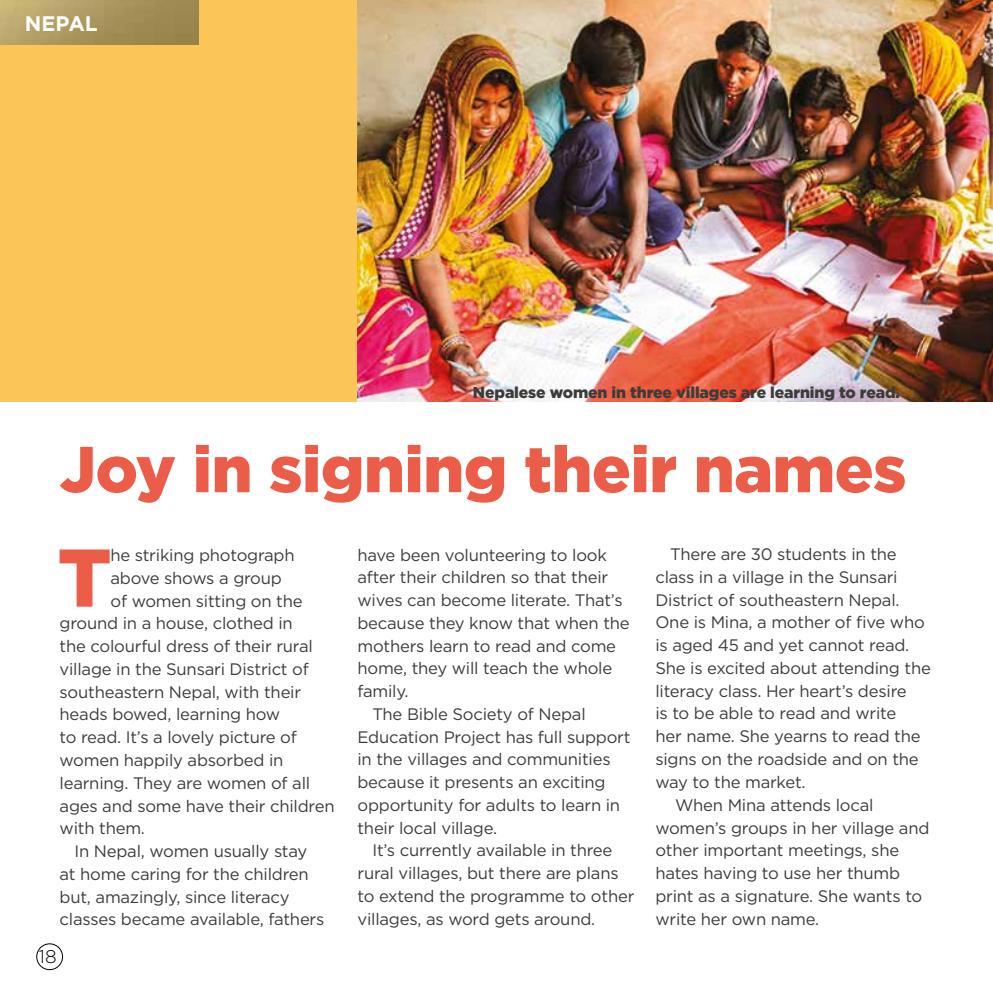
<style>
.page{position:relative;width:993px;height:993px;background:#fff}
.page>*{position:absolute;margin:0;border:0;box-sizing:border-box;transform-origin:0 0}
.t1{font:900 81.55px "Gotham";color:#eb5d48}
.t2{font:900 64.75px "Gotham";letter-spacing:-.01em;color:#eb5d48}
.t3{font:700 21px "Gotham";letter-spacing:-.005em;color:#fff}
.t4{font:300 18.38px "Gotham";color:#000}
.t5{font:16.62px "Gotham";letter-spacing:-.015em;color:#3c3c3b}
.t6{font:900 15.75px "Gotham";letter-spacing:-.01em;color:#3c3c3b}
</style>
<div class="page">
<div style="left:0;top:0;width:496px;height:401px;background:#fcc557"></div>
<div style="left:36px;top:943px;width:27px;height:26px;border:1px solid #000;border-radius:50%"></div>
<img style="left:357px;top:0;width:635px;height:401px">
<img style="left:0;top:0;width:198px;height:45px">
<p class="t3" style="left:25px;top:9px;width:74px">NEPAL</p>
<p class="t6" style="left:473px;top:381px;width:428px">Nepalese women in three villages are learning to read.</p>
<h2 class="t2" style="left:60px;top:424px;width:848px">Joy in signing their names</h2>
<h1 class="t1" style="left:58px;top:521px;width:55px">T</h1>
<p class="t5" style="left:110px;top:544px;width:186px">he striking photograph</p>
<p class="t5" style="left:110px;top:567px;width:173px">above shows a group</p>
<p class="t5" style="left:110px;top:590px;width:194px">of women sitting on the</p>
<p class="t5" style="left:60px;top:612px;width:235px">ground in a house, clothed in</p>
<p class="t5" style="left:60px;top:635px;width:255px">the colourful dress of their rural</p>
<p class="t5" style="left:60px;top:658px;width:251px">village in the Sunsari District of</p>
<p class="t5" style="left:60px;top:681px;width:243px">southeastern Nepal, with their</p>
<p class="t5" style="left:60px;top:703px;width:222px">heads bowed, learning how</p>
<p class="t5" style="left:60px;top:726px;width:239px">to read. It’s a lovely picture of</p>
<p class="t5" style="left:60px;top:749px;width:225px">women happily absorbed in</p>
<p class="t5" style="left:60px;top:772px;width:252px">learning. They are women of all</p>
<p class="t5" style="left:60px;top:794px;width:276px">ages and some have their children</p>
<p class="t5" style="left:60px;top:817px;width:87px">with them.</p>
<p class="t5" style="left:74px;top:840px;width:234px">In Nepal, women usually stay</p>
<p class="t5" style="left:60px;top:863px;width:250px">at home caring for the children</p>
<p class="t5" style="left:60px;top:885px;width:231px">but, amazingly, since literacy</p>
<p class="t5" style="left:60px;top:908px;width:266px">classes became available, fathers</p>
<p class="t4" style="left:39px;top:944px;width:19px">18</p>
<p class="t5" style="left:357px;top:544px;width:251px">have been volunteering to look</p>
<p class="t5" style="left:357px;top:566px;width:252px">after their children so that their</p>
<p class="t5" style="left:357px;top:589px;width:266px">wives can become literate. That’s</p>
<p class="t5" style="left:357px;top:612px;width:274px">because they know that when the</p>
<p class="t5" style="left:357px;top:634px;width:260px">mothers learn to read and come</p>
<p class="t5" style="left:357px;top:657px;width:256px">home, they will teach the whole</p>
<p class="t5" style="left:357px;top:680px;width:53px">family.</p>
<p class="t5" style="left:372px;top:703px;width:215px">The Bible Society of Nepal</p>
<p class="t5" style="left:357px;top:725px;width:274px">Education Project has full support</p>
<p class="t5" style="left:357px;top:748px;width:255px">in the villages and communities</p>
<p class="t5" style="left:357px;top:771px;width:249px">because it presents an exciting</p>
<p class="t5" style="left:357px;top:794px;width:264px">opportunity for adults to learn in</p>
<p class="t5" style="left:357px;top:816px;width:141px">their local village.</p>
<p class="t5" style="left:372px;top:839px;width:241px">It’s currently available in three</p>
<p class="t5" style="left:357px;top:862px;width:263px">rural villages, but there are plans</p>
<p class="t5" style="left:357px;top:885px;width:278px">to extend the programme to other</p>
<p class="t5" style="left:357px;top:907px;width:239px">villages, as word gets around.</p>
<p class="t5" style="left:670px;top:543px;width:228px">There are 30 students in the</p>
<p class="t5" style="left:655px;top:566px;width:244px">class in a village in the Sunsari</p>
<p class="t5" style="left:655px;top:589px;width:245px">District of southeastern Nepal.</p>
<p class="t5" style="left:655px;top:611px;width:271px">One is Mina, a mother of five who</p>
<p class="t5" style="left:655px;top:634px;width:255px">is aged 45 and yet cannot read.</p>
<p class="t5" style="left:655px;top:657px;width:277px">She is excited about attending the</p>
<p class="t5" style="left:655px;top:680px;width:253px">literacy class. Her heart’s desire</p>
<p class="t5" style="left:655px;top:702px;width:242px">is to be able to read and write</p>
<p class="t5" style="left:655px;top:725px;width:267px">her name. She yearns to read the</p>
<p class="t5" style="left:655px;top:748px;width:265px">signs on the roadside and on the</p>
<p class="t5" style="left:655px;top:771px;width:152px">way to the market.</p>
<p class="t5" style="left:675px;top:794px;width:200px">When Mina attends local</p>
<p class="t5" style="left:655px;top:816px;width:275px">women’s groups in her village and</p>
<p class="t5" style="left:655px;top:839px;width:245px">other important meetings, she</p>
<p class="t5" style="left:655px;top:862px;width:246px">hates having to use her thumb</p>
<p class="t5" style="left:655px;top:885px;width:268px">print as a signature. She wants to</p>
<p class="t5" style="left:655px;top:907px;width:165px">write her own name.</p>
</div>
